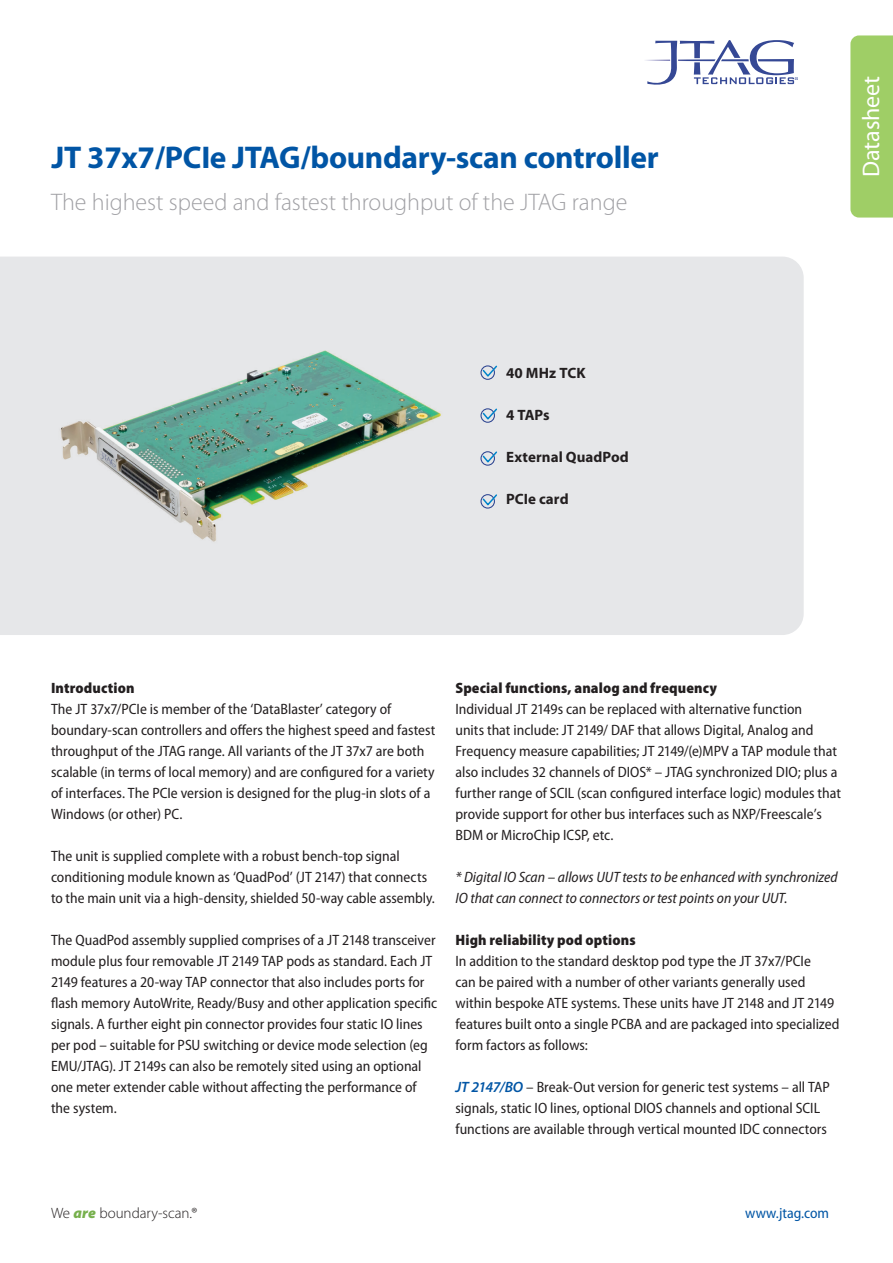
<style>
.page{position:relative;width:893px;height:1263px;background:#fff}
.page>*{position:absolute;margin:0;border:0;box-sizing:border-box;transform-origin:0 0}
.Titel{font:700 31.5px "Myriad Pro";letter-spacing:-.01em;color:#0155a5}
.Subtitel{font:300 24px "Myriad Pro";color:#a1a1a5}
.t1{font:24px "Myriad Pro";color:#fff}
.platte_tekst{font:semi-condensed 15px/21px "Myriad Pro";color:#231f20}
.platte_tekst-2{font:italic semi-condensed 15px/21px "Myriad Pro";color:#231f20}
.Tussenkop{font:900 semi-condensed 15px "Myriad Pro";letter-spacing:.01em;color:#231f20}
.features_list{font:700 15px "Myriad Pro";letter-spacing:.005em;color:#231f20}
.platte_tekst-3{font:300 15px "Myriad Pro";color:#231f20}
.t2{font:semi-condensed 15px "Myriad Pro";color:#0155a5}
.s1{font-weight:600;font-style:italic;font-stretch:normal;color:#0155a5}
.s2{font-weight:900;font-style:italic;color:#77b04d}
</style>
<div class="page">
<svg style="left:645px;top:40px;width:153px;height:45px"></svg>
<div style="left:850px;top:35px;width:43px;height:183px;background:#9fce66"></div>
<img style="left:0;top:257px;width:804px;height:378px">
<div style="left:480px;top:365px;width:15px;height:15px;border:1px solid #2c4491;border-radius:50%"></div>
<svg style="left:481px;top:364px;width:17px;height:14px"></svg>
<div style="left:480px;top:408px;width:15px;height:15px;border:1px solid #2c4491;border-radius:50%"></div>
<svg style="left:481px;top:407px;width:17px;height:14px"></svg>
<div style="left:480px;top:451px;width:15px;height:15px;border:1px solid #2c4491;border-radius:50%"></div>
<svg style="left:481px;top:450px;width:17px;height:14px"></svg>
<div style="left:480px;top:494px;width:15px;height:15px;border:1px solid #2c4491;border-radius:50%"></div>
<svg style="left:481px;top:493px;width:17px;height:14px"></svg>
<p class="Titel" style="left:51px;top:137px;width:609px">JT 37x7/PCIe JTAG/boundary-scan controller</p>
<p class="Subtitel" style="left:51px;top:188px;width:578px">The highest speed and fastest throughput of the JTAG range</p>
<p class="features_list" style="left:506px;top:363px;width:81px">40 MHz TCK</p>
<p class="features_list" style="left:506px;top:405px;width:45px">4 TAPs</p>
<p class="features_list" style="left:506px;top:447px;width:124px">External QuadPod</p>
<p class="features_list" style="left:506px;top:489px;width:64px">PCIe card</p>
<p class="t1" style="left:856px;top:177px;width:103px;rotate:-90deg">Datasheet</p>
<p class="Tussenkop" style="left:51px;top:678px;width:85px">Introduction</p>
<p class="platte_tekst" style="left:51px;top:698px;width:386px">The JT 37x7/PCIe is member of the ‘DataBlaster’ category of boundary-scan controllers and offers the highest speed and fastest throughput of the JTAG range. All variants of the JT 37x7 are both scalable (in terms of local memory) and are configured for a variety of interfaces. The PCIe version is designed for the plug-in slots of a Windows (or other) PC.</p>
<p class="platte_tekst" style="left:51px;top:845px;width:385px">The unit is supplied complete with a robust bench-top signal conditioning module known as ‘QuadPod’ (JT 2147) that connects to the main unit via a high-density, shielded 50-way cable assembly.</p>
<p class="platte_tekst" style="left:51px;top:929px;width:388px">The QuadPod assembly supplied comprises of a JT 2148 transceiver module plus four removable JT 2149 TAP pods as standard. Each JT 2149 features a 20-way TAP connector that also includes ports for flash memory AutoWrite, Ready/Busy and other application specific signals. A further eight pin connector provides four static IO lines per pod – suitable for PSU switching or device mode selection (eg EMU/JTAG). JT 2149s can also be remotely sited using an optional one meter extender cable without affecting the performance of the system.</p>
<p class="Tussenkop" style="left:455px;top:678px;width:263px">Special functions, analog and frequency</p>
<p class="platte_tekst" style="left:455px;top:698px;width:387px">Individual JT 2149s can be replaced with alternative function<br>units that include: JT 2149/ DAF that allows Digital, Analog and Frequency measure capabilities; JT 2149/(e)MPV a TAP module that also includes 32 channels of DIOS* – JTAG synchronized DIO; plus a further range of SCIL (scan configured interface logic) modules that provide support for other bus interfaces such as NXP/Freescale’s BDM or MicroChip ICSP, etc.</p>
<p class="platte_tekst-2" style="left:455px;top:866px;width:384px">* Digital IO Scan – allows UUT tests to be enhanced with synchronized<br>IO that can connect to connectors or test points on your UUT.</p>
<p class="Tussenkop" style="left:455px;top:930px;width:182px">High reliability pod options</p>
<p class="platte_tekst" style="left:455px;top:950px;width:386px">In addition to the standard desktop pod type the JT 37x7/PCIe<br>can be paired with a number of other variants generally used within bespoke ATE systems. These units have JT 2148 and JT 2149 features built onto a single PCBA and are packaged into specialized form factors as follows:</p>
<p class="platte_tekst" style="left:455px;top:1076px;width:376px"><span class="s1">JT 2147/BO</span> – Break-Out version for generic test systems – all TAP signals, static IO lines, optional DIOS channels and optional SCIL functions are available through vertical mounted IDC connectors</p>
<p class="platte_tekst-3" style="left:51px;top:1204px;width:148px">We <span class="s2">are</span> boundary-scan.®</p>
<p class="t2" style="left:745px;top:1204px;width:85px">www.jtag.com</p>
</div>
